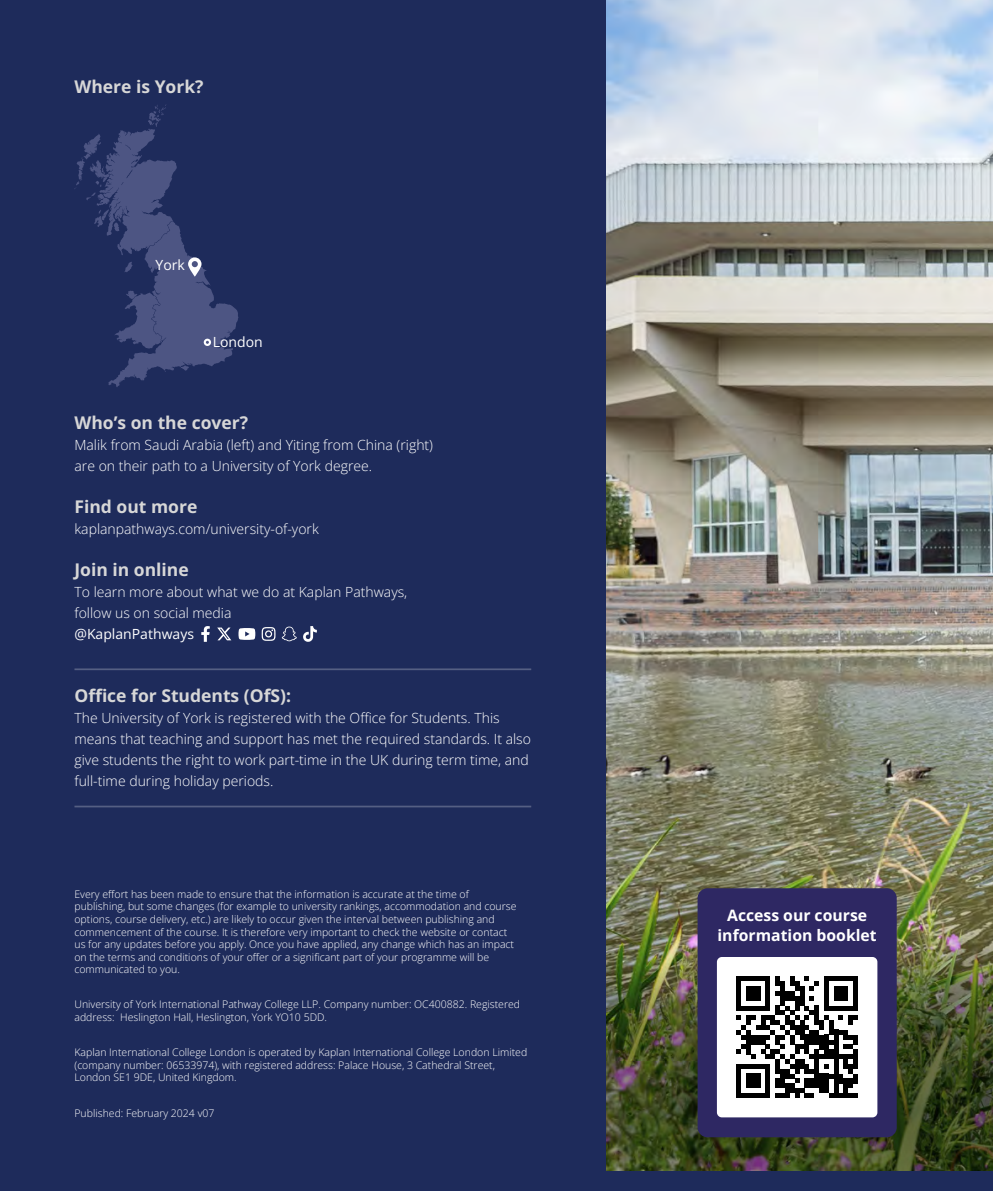
<style>
.page{position:relative;width:993px;height:1191px;background:#fff}
.page>*{position:absolute;margin:0;border:0;box-sizing:border-box;transform-origin:0 0}
.t1{font:700 17.5px "Open Sans";color:#d7d7d7}
.t2{font:700 15.75px/20.5px "Open Sans";color:#fff;text-align:center}
.t3{font:300 14px/21px "Open Sans";color:#fff}
.t4{font:14px "Open Sans";color:#fff}
.t5{font:300 10.5px/12.6px "Open Sans";color:#fff}
</style>
<div class="page">
<img style="left:605px;top:0;width:387px;height:929px">
<img style="left:605px;top:929px;width:387px;height:242px">
<div style="left:0;top:1171px;width:992px;height:20px;background:#1e2b5b"></div>
<div style="left:0;top:0;width:605px;height:1191px;background:#1e2b5b"></div>
<svg style="left:74px;top:105px;width:164px;height:282px"></svg>
<svg style="left:201px;top:626px;width:9px;height:16px"></svg>
<svg style="left:217px;top:627px;width:14px;height:13px"></svg>
<svg style="left:238px;top:628px;width:17px;height:12px"></svg>
<svg style="left:261px;top:627px;width:14px;height:14px"></svg>
<svg style="left:282px;top:626px;width:35px;height:16px"></svg>
<hr style="left:74px;top:668px;width:457px;height:2px;background:#fff">
<hr style="left:74px;top:805px;width:457px;height:2px;background:#fff">
<div style="left:697px;top:888px;width:199px;height:249px;background:#2e2863;border-radius:10px"></div>
<div style="left:716px;top:957px;width:161px;height:160px;background:#fff;border-radius:5px"></div>
<svg style="left:736px;top:976px;width:121px;height:122px"></svg>
<h1 class="t1" style="left:74px;top:74px;width:131px">Where is York?</h1>
<h3 class="t4" style="left:155px;top:255px;width:31px">York</h3>
<h3 class="t4" style="left:213px;top:332px;width:51px">London</h3>
<h1 class="t1" style="left:74px;top:410px;width:175px">Who’s on the cover?</h1>
<h3 class="t3" style="left:74px;top:434px;width:360px">Malik from Saudi Arabia (left) and Yiting from China (right) are on their path to a University of York degree.</h3>
<h1 class="t1" style="left:74px;top:494px;width:124px">Find out more</h1>
<h3 class="t3" style="left:74px;top:518px;width:246px">kaplanpathways.com/university-of-york</h3>
<h1 class="t1" style="left:74px;top:557px;width:116px">Join in online</h1>
<h3 class="t3" style="left:74px;top:581px;width:334px">To learn more about what we do at Kaplan Pathways, follow us on social media</h3>
<h3 class="t4" style="left:74px;top:624px;width:121px">@KaplanPathways</h3>
<h1 class="t1" style="left:74px;top:683px;width:218px">Office for Students (OfS):</h1>
<p class="t3" style="left:74px;top:707px;width:458px">The University of York is registered with the Office for Students. This means that teaching and support has met the required standards. It also give students the right to work part-time in the UK during term time, and full-time during holiday periods.</p>
<p class="t5" style="left:74px;top:887px;width:443px">Every effort has been made to ensure that the information is accurate at the time of publishing, but some changes (for example to university rankings, accommodation and course options, course delivery, etc.) are likely to occur given the interval between publishing and commencement of the course. It is therefore very important to check the website or contact us for any updates before you apply. Once you have applied, any change which has an impact on the terms and conditions of your offer or a significant part of your programme will be communicated to you.</p>
<p class="t5" style="left:74px;top:998px;width:447px">University of York International Pathway College LLP. Company number: OC400882. Registered address: Heslington Hall, Heslington, York YO10 5DD.</p>
<p class="t5" style="left:74px;top:1045px;width:454px">Kaplan International College London is operated by Kaplan International College London Limited (company number: 06533974), with registered address: Palace House, 3 Cathedral Street,<br>London SE1 9DE, United Kingdom.</p>
<p class="t5" style="left:74px;top:1106px;width:141px">Published: February 2024 v07</p>
<h2 class="t2" style="left:717px;top:904px;width:161px">Access our course information booklet</h2>
</div>
